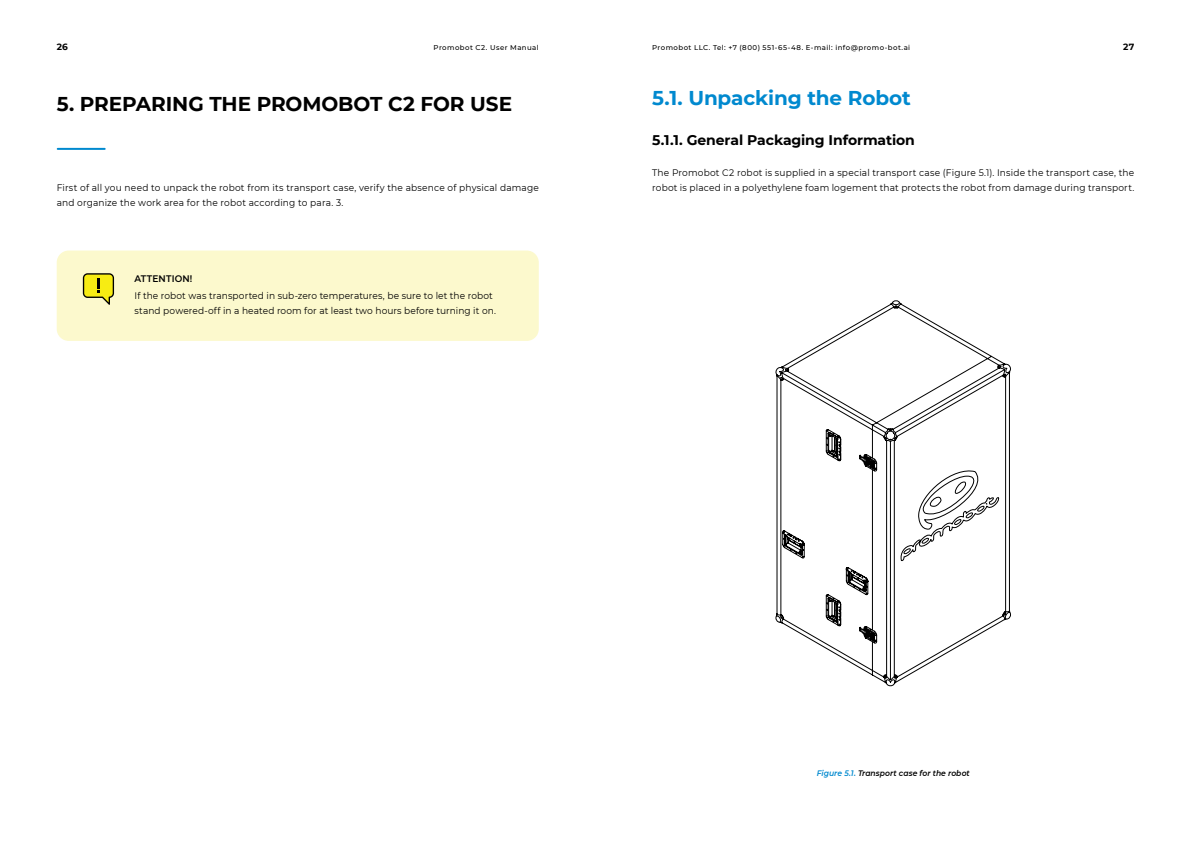
<style>
.page{position:relative;width:1191px;height:842px;background:#fff}
.page>*{position:absolute;margin:0;border:0;box-sizing:border-box;transform-origin:0 0}
.t1{font:700 20px "Montserrat";letter-spacing:-.005em;color:#000}
.t2{font:700 20px "Montserrat";letter-spacing:-.01em;color:#0089cf}
.t3{font:700 14px "Montserrat";letter-spacing:-.01em;color:#000}
.t4{font:9.5px/15px "Montserrat";letter-spacing:.015em;color:#000;scale:.95 1}
.t5{font:600 9.5px "Montserrat";letter-spacing:.015em;color:#000;scale:.95 1}
.t6{font:700 9px "Montserrat";color:#000}
.t7{font:italic 600 8px "Montserrat";letter-spacing:.01em;color:#000;scale:.95 1}
.t8{font:500 7px "Montserrat";letter-spacing:.065em;color:#000}
.s1{color:#0089cf}
</style>
<div class="page">
<hr style="left:58px;top:148px;width:47px;height:2px;background:#0089cf">
<div style="left:57px;top:251px;width:482px;height:90px;background:#fcf9cd;border-radius:12px"></div>
<svg style="left:83px;top:273px;width:31px;height:32px"></svg>
<svg style="left:775px;top:302px;width:235px;height:381px"></svg>
<svg style="left:782px;top:429px;width:217px;height:214px"></svg>
<p class="t6" style="left:57px;top:40px;width:13px">26</p>
<p class="t8" style="left:433px;top:43px;width:107px">Promobot C2. User Manual</p>
<p class="t8" style="left:652px;top:43px;width:259px">Promobot LLC. Tel: +7 (800) 551-65-48. E-mail: info@promo-bot.ai</p>
<p class="t6" style="left:1123px;top:40px;width:13px">27</p>
<h1 class="t1" style="left:57px;top:89px;width:457px">5. PREPARING THE PROMOBOT C2 FOR USE</h1>
<p class="t4" style="left:57px;top:180px;width:509px">First of all you need to unpack the robot from its transport case, verify the absence of physical damage and organize the work area for the robot according to para. 3.</p>
<p class="t5" style="left:135px;top:272px;width:62px">ATTENTION!</p>
<p class="t4" style="left:135px;top:288px;width:382px">If the robot was transported in sub-zero temperatures, be sure to let the robot stand powered-off in a heated room for at least two hours before turning it on.</p>
<h1 class="t2" style="left:652px;top:84px;width:260px">5.1. Unpacking the Robot</h1>
<h2 class="t3" style="left:652px;top:130px;width:264px">5.1.1. General Packaging Information</h2>
<p class="t4" style="left:652px;top:165px;width:509px">The Promobot C2 robot is supplied in a special transport case (Figure 5.1). Inside the transport case, the robot is placed in a polyethylene foam logement that protects the robot from damage during transport.</p>
<p class="t7" style="left:816px;top:767px;width:163px"><span class="s1">Figure 5.1.</span> Transport case for the robot</p>
</div>
